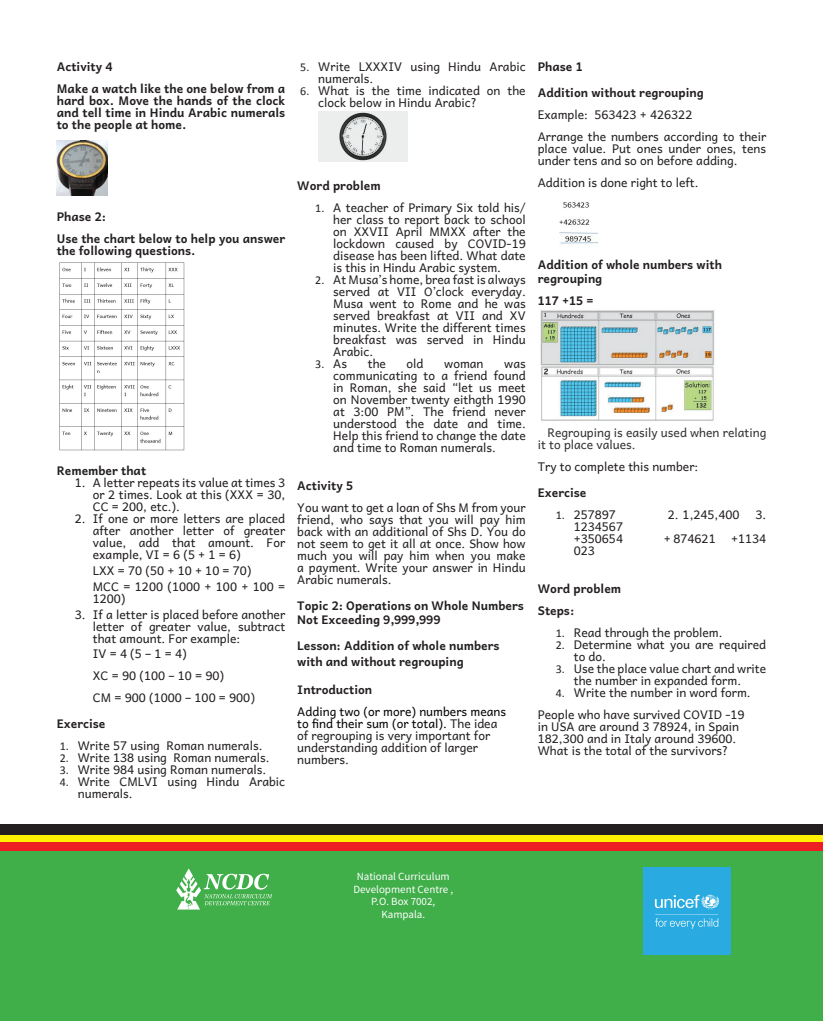
<style>
.page{position:relative;width:823px;height:1021px;background:#fff}
.page>*{position:absolute;margin:0;border:0;box-sizing:border-box;transform-origin:0 0}
.t1{font:12px/12px "Andika New Basic";color:#231f20}
.t2{font:700 12px/22px "Andika New Basic";color:#231f20}
.t3{font:12px/12px "Andika New Basic";color:#211d1e;text-align:justify}
.t4{font:12px/12px "Andika New Basic";color:#313232}
.t5{font:12px "Calibri";color:#231f20}
.t6{font:11px/12.6px "Source Sans Pro";color:#fff;text-align:center}
.s1{font-family:"Calibri"}
.s2{font-family:"Andika New Basic"}
.s3{color:#040503}
</style>
<div class="page">
<div style="left:0;top:824px;width:822px;height:196px;background:#231f20"></div>
<div style="left:0;top:835px;width:822px;height:185px;background:#fff101"></div>
<div style="left:0;top:842px;width:822px;height:178px;background:#ee1f23"></div>
<div style="left:0;top:851px;width:822px;height:169px;background:#40ae49"></div>
<svg style="left:176px;top:868px;width:96px;height:41px"></svg>
<img style="left:57px;top:141px;width:51px;height:54px">
<img style="left:59px;top:262px;width:126px;height:189px">
<img style="left:318px;top:112px;width:89px;height:50px">
<img style="left:559px;top:202px;width:38px;height:42px">
<img style="left:540px;top:310px;width:175px;height:111px">
<img style="left:643px;top:867px;width:87px;height:87px">
<p class="t2" style="left:57px;top:54px;width:230px">Activity 4<br>Make a watch like the one below from a</p>
<p class="t2" style="left:57px;top:93px;width:230px;line-height:12px;text-align:justify">hard box. Move the hands of the clock and tell time in Hindu Arabic numerals to the people at home.</p>
<p class="t1" style="left:318px;top:59px;width:209px;text-indent:-18px"><span class="s1">5.</span> Write LXXXIV using Hindu Arabic numerals.</p>
<p class="t1" style="left:318px;top:83px;width:209px;text-indent:-18px"><span class="s1">6.</span> What is the time indicated on the clock below in Hindu Arabic?</p>
<p class="t2" style="left:57px;top:204px;width:230px">Phase 2:<br>Use the chart below to help you answer</p>
<p class="t2" style="left:57px;top:238px;width:140px">the following questions.</p>
<p class="t2" style="left:57px;top:458px;width:91px">Remember that</p>
<p class="t3" style="left:93px;top:475px;width:194px;text-indent:-18px">1. A letter repeats its value at times 3 or 2 times. Look at this (XXX = 30, CC = 200, etc.).</p>
<p class="t3" style="left:93px;top:511px;width:194px;text-indent:-18px">2. If one or more letters are placed after another letter of greater value, add that amount. For example, VI = 6 (5 + 1 = 6)</p>
<p class="t3" style="left:93px;top:561px;width:194px;line-height:15.7px">LXX = 70 (50 + 10 + 10 = 70)<br>MCC = 1200 (1000 + 100 + 100 =</p>
<p class="t3" style="left:93px;top:590px;width:34px">1200)</p>
<p class="t3" style="left:93px;top:606px;width:194px;text-indent:-18px">3. If a letter is placed before another letter of greater value, subtract that amount. For example:</p>
<p class="t3" style="left:93px;top:641px;width:164px;line-height:22px;text-align:left">IV = 4 (5 – 1 = 4)<br>XC = 90 (100 – 10 = 90)<br>CM = 900 (1000 – 100 = 900)</p>
<p class="t2" style="left:57px;top:711px;width:50px">Exercise</p>
<p class="t1" style="left:60px;top:738px;width:204px"><span class="s1">1.</span> Write 57 using Roman numerals.</p>
<p class="t1" style="left:60px;top:750px;width:211px"><span class="s1">2.</span> Write 138 using Roman numerals.</p>
<p class="t1" style="left:60px;top:762px;width:208px"><span class="s1">3.</span> Write 984 using Roman numerals.</p>
<p class="t1" style="left:78px;top:774px;width:209px;text-indent:-18px"><span class="s1">4.</span> Write CMLVI using Hindu Arabic numerals.</p>
<p class="t2" style="left:297px;top:173px;width:85px">Word problem</p>
<p class="t1" style="left:333px;top:200px;width:194px;text-align:justify;text-indent:-18px"><span class="s1">1.</span> A teacher of Primary Six told his/ her class to report back to school on XXVII April MMXX after the lockdown caused by COVID-19 disease has been lifted. What date is this in Hindu Arabic system.</p>
<p class="t1" style="left:333px;top:272px;width:194px;text-align:justify;text-indent:-18px"><span class="s1">2.</span> At Musa’s home, brea fast is always served at VII O’clock everyday.<br>Musa went to Rome and he was served breakfast at VII and XV minutes. Write the different times breakfast was served in Hindu Arabic.</p>
<p class="t5" style="left:315px;top:357px;width:33px">3. <span class="s2">As</span></p>
<p class="t1" style="left:367px;top:356px;width:20px">the</p>
<p class="t1" style="left:406px;top:356px;width:18px">old</p>
<p class="t1" style="left:444px;top:356px;width:41px">woman</p>
<p class="t1" style="left:333px;top:356px;width:194px;text-align:justify;text-indent:171px">was communicating to a friend found in Roman, she said “let us meet on November twenty eithgth 1990 at 3:00 PM”. The friend never understood the date and time.<br>Help this friend to change the date and time to Roman numerals.</p>
<p class="t2" style="left:297px;top:473px;width:57px">Activity 5</p>
<p class="t1" style="left:297px;top:500px;width:230px;text-align:justify">You want to get a loan of Shs M from your friend, who says that you will pay him back with an additional of Shs D. You do not seem to get it all at once. Show how much you will pay him when you make a payment. Write your answer in Hindu Arabic numerals.</p>
<p class="t2" style="left:297px;top:597px;width:228px;line-height:13.8px">Topic 2: Operations on Whole Numbers<br>Not Exceeding 9,999,999</p>
<p class="t2" style="left:297px;top:635px;width:204px;line-height:16.1px">Lesson: Addition of whole numbers with and without regrouping</p>
<p class="t2" style="left:297px;top:676px;width:76px">Introduction</p>
<p class="t1" style="left:297px;top:703px;width:210px"><span class="s3">Adding two (or more) numbers means to find their sum (or total).</span> The idea of regrouping is very important for understanding addition of larger numbers.</p>
<p class="t2" style="left:537px;top:52px;width:167px;line-height:25.8px">Phase 1<br>Addition without regrouping</p>
<p class="t1" style="left:537px;top:102px;width:230px;line-height:22px">Example: 563423 + 426322<br>Arrange the numbers according to their</p>
<p class="t1" style="left:537px;top:141px;width:230px">place value. Put ones under ones, tens under tens and so on before adding.</p>
<p class="t1" style="left:537px;top:175px;width:162px">Addition is done right to left.</p>
<p class="t2" style="left:537px;top:256px;width:185px;line-height:13.8px">Addition of whole numbers with regrouping</p>
<p class="t2" style="left:537px;top:288px;width:57px">117 +15 =</p>
<p class="t4" style="left:537px;top:425px;width:230px;text-indent:10px">Regrouping is easily used when relating it to place values.</p>
<p class="t1" style="left:537px;top:459px;width:162px">Try to complete this number:</p>
<p class="t2" style="left:537px;top:480px;width:50px">Exercise</p>
<p class="t1" style="left:555px;top:506px;width:62px"><span class="s1">1.</span> 257897</p>
<p class="t1" style="left:667px;top:506px;width:73px">2. 1,245,400</p>
<p class="t1" style="left:755px;top:506px;width:12px">3.</p>
<p class="t1" style="left:573px;top:518px;width:51px">1234567 +350654</p>
<p class="t1" style="left:663px;top:530px;width:53px">+ 874621</p>
<p class="t1" style="left:730px;top:530px;width:37px">+1134</p>
<p class="t1" style="left:573px;top:542px;width:23px">023</p>
<p class="t2" style="left:537px;top:575px;width:85px">Word problem<br>Steps:</p>
<p class="t1" style="left:555px;top:624px;width:168px"><span class="s1">1.</span> Read through the problem.</p>
<p class="t1" style="left:573px;top:636px;width:194px;text-indent:-18px"><span class="s1">2.</span> Determine what you are required to do.</p>
<p class="t1" style="left:555px;top:660px;width:212px;text-align:center"><span class="s1">3.</span> Use the place value chart and write the number in expanded form.</p>
<p class="t1" style="left:537px;top:679px;width:214px;line-height:22px;text-indent:18px"><span class="s1">4.</span> Write the number in word form.<br>People who have survived COVID -19</p>
<p class="t1" style="left:537px;top:718px;width:203px">in USA are around 3 78924, in Spain<br>182,300 and in Italy around 39600.<br>What is the total of the survivors?</p>
<p class="t6" style="left:353px;top:869px;width:101px">National Curriculum<br>Development Centre ,<br>P.O. Box 7002,<br>Kampala.</p>
</div>
